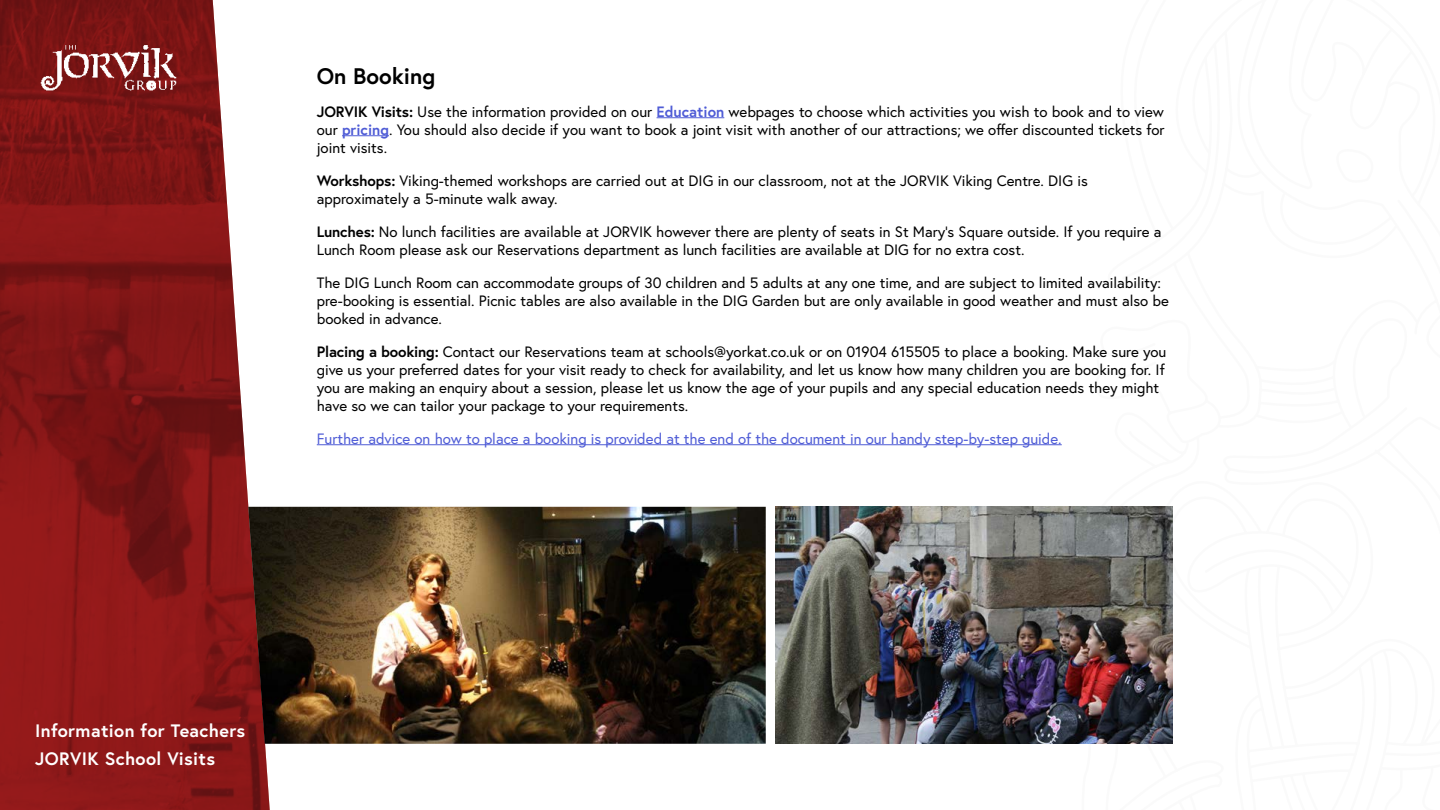
<style>
.page{position:relative;width:1440px;height:810px;background:#fff}
.page>*{position:absolute;margin:0;border:0;box-sizing:border-box;transform-origin:0 0}
.t1{font:700 22.5px "Europa";color:#000}
.t2{font:700 18px/28.3px "Europa";letter-spacing:.02em;color:#fff}
.t3{font:15px/18px "Europa";color:#000}
.t4{font:15px "Europa";color:#4f5cd6}
.s1{font-weight:700}
.s2{font-weight:700;color:#4f5cd6}
</style>
<div class="page">
<svg style="left:0;top:0;width:270px;height:810px;background:#8f2d2d"></svg>
<img style="left:37px;top:39px;width:143px;height:55px">
<hr style="left:657px;top:117px;width:67px;height:1px;background:#4f5cd6">
<hr style="left:342px;top:135px;width:47px;height:1px;background:#4f5cd6">
<hr style="left:317px;top:444px;width:745px;height:1px;background:#4f5cd6">
<img style="left:248px;top:507px;width:518px;height:237px">
<img style="left:776px;top:507px;width:397px;height:237px">
<h1 class="t1" style="left:317px;top:60px;width:120px">On Booking</h1>
<p class="t3" style="left:317px;top:102px;width:849px;text-align:justify"><span class="s1">JORVIK Visits:</span> Use the information provided on our <span class="s2">Education</span> webpages to choose which activities you wish to book and to view our <span class="s2">pricing</span>. You should also decide if you want to book a joint visit with another of our attractions; we offer discounted tickets for joint visits.</p>
<p class="t3" style="left:317px;top:171px;width:773px"><span class="s1">Workshops:</span> Viking-themed workshops are carried out at DIG in our classroom, not at the JORVIK Viking Centre. DIG is approximately a 5-minute walk away.</p>
<p class="t3" style="left:317px;top:222px;width:846px"><span class="s1">Lunches:</span> No lunch facilities are available at JORVIK however there are plenty of seats in St Mary’s Square outside. If you require a<br>Lunch Room please ask our Reservations department as lunch facilities are available at DIG for no extra cost.</p>
<p class="t3" style="left:317px;top:273px;width:854px">The DIG Lunch Room can accommodate groups of 30 children and 5 adults at any one time, and are subject to limited availability: pre-booking is essential. Picnic tables are also available in the DIG Garden but are only available in good weather and must also be booked in advance.</p>
<p class="t3" style="left:317px;top:342px;width:851px"><span class="s1">Placing a booking:</span> Contact our Reservations team at schools@yorkat.co.uk or on 01904 615505 to place a booking. Make sure you give us your preferred dates for your visit ready to check for availability, and let us know how many children you are booking for. If you are making an enquiry about a session, please let us know the age of your pupils and any special education needs they might have so we can tailor your package to your requirements.</p>
<p class="t4" style="left:317px;top:429px;width:746px">Further advice on how to place a booking is provided at the end of the document in our handy step-by-step guide.</p>
<p class="t2" style="left:35px;top:716px;width:212px">Information for Teachers<br>JORVIK School Visits</p>
</div>
